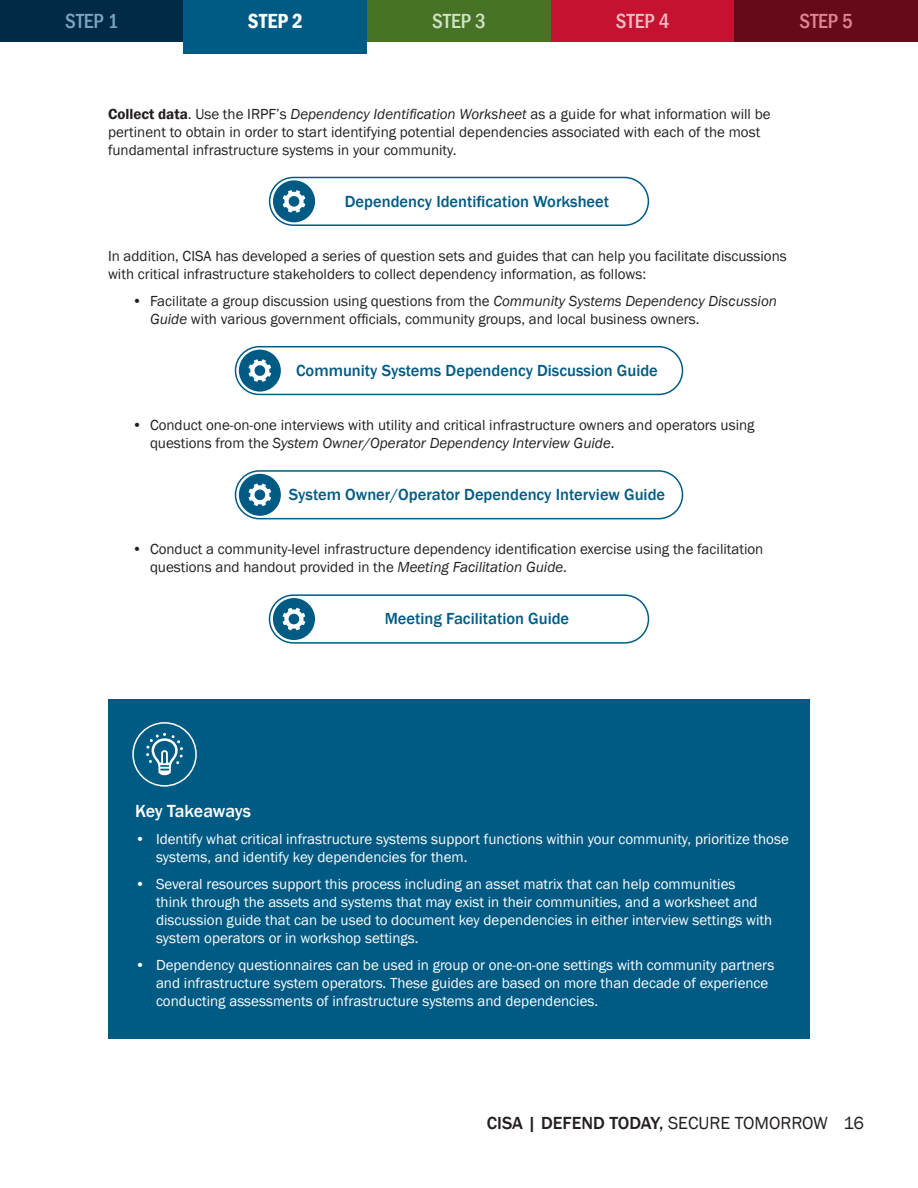
<style>
.page{position:relative;width:918px;height:1188px;background:#fff}
.page>*{position:absolute;margin:0;border:0;box-sizing:border-box;transform-origin:0 0}
.t1{font:500 condensed 21px "Franklin Gothic";color:#7aa5c1}
.t2{font:600 condensed 21px "Franklin Gothic";color:#fff}
.t3{font:500 condensed 21px "Franklin Gothic";color:#d2e2c6}
.t4{font:500 condensed 21px "Franklin Gothic";color:#eebdc5}
.t5{font:500 condensed 21px "Franklin Gothic";color:#e08493}
.t6{font:500 18px "Franklin Gothic";color:#231f20}
.t7{font:500 18px "Franklin Gothic";letter-spacing:-.01em;color:#fff}
.t8{font:500 16.5px "Franklin Gothic";color:#005b84}
.t9{font:15px/18px "Franklin Gothic";color:#231f20}
.t10{font:15px/18px "Franklin Gothic";color:#fff}
.s1{font-weight:600}
.s2{font-style:italic}
.s3{font-weight:400}
</style>
<div class="page">
<div style="left:0;top:0;width:184px;height:42px;background:#002b46"></div>
<div style="left:184px;top:0;width:183px;height:54px;background:#005b84"></div>
<div style="left:367px;top:0;width:184px;height:42px;background:#477326"></div>
<div style="left:551px;top:0;width:183px;height:42px;background:#c41230"></div>
<div style="left:734px;top:0;width:184px;height:42px;background:#660919"></div>
<div style="left:269px;top:177px;width:380px;height:49px;border:2px solid #005b84;border-radius:24px"></div>
<div style="left:273px;top:180px;width:42px;height:42px;background:#005b84;border-radius:50%"></div>
<svg style="left:283px;top:190px;width:22px;height:23px"></svg>
<div style="left:235px;top:346px;width:448px;height:49px;border:2px solid #005b84;border-radius:24px"></div>
<div style="left:239px;top:350px;width:42px;height:42px;background:#005b84;border-radius:50%"></div>
<svg style="left:249px;top:359px;width:22px;height:23px"></svg>
<div style="left:235px;top:470px;width:448px;height:49px;border:2px solid #005b84;border-radius:24px"></div>
<div style="left:239px;top:474px;width:42px;height:42px;background:#005b84;border-radius:50%"></div>
<svg style="left:249px;top:484px;width:22px;height:22px"></svg>
<div style="left:269px;top:594px;width:380px;height:50px;border:2px solid #005b84;border-radius:24px"></div>
<div style="left:273px;top:598px;width:42px;height:42px;background:#005b84;border-radius:50%"></div>
<svg style="left:283px;top:608px;width:22px;height:22px"></svg>
<div style="left:108px;top:699px;width:702px;height:340px;background:#005b84"></div>
<div style="left:132px;top:722px;width:65px;height:65px;border:2px solid #fff;border-radius:50%"></div>
<svg style="left:146px;top:733px;width:37px;height:42px"></svg>
<h1 class="t1" style="left:65px;top:7px;width:55px">STEP 1</h1>
<h1 class="t2" style="left:248px;top:7px;width:56px">STEP 2</h1>
<h1 class="t3" style="left:432px;top:7px;width:55px">STEP 3</h1>
<h1 class="t4" style="left:616px;top:7px;width:55px">STEP 4</h1>
<h1 class="t5" style="left:799px;top:7px;width:55px">STEP 5</h1>
<p class="t9" style="left:108px;top:105px;width:664px"><span class="s1">Collect data</span>. Use the IRPF’s <span class="s2">Dependency Identification Worksheet</span> as a guide for what information will be pertinent to obtain in order to start identifying potential dependencies associated with each of the most fundamental infrastructure systems in your community.</p>
<p class="t8" style="left:345px;top:191px;width:266px">Dependency Identification Worksheet</p>
<p class="t9" style="left:108px;top:247px;width:680px">In addition, CISA has developed a series of question sets and guides that can help you facilitate discussions with critical infrastructure stakeholders to collect dependency information, as follows:</p>
<p class="t9" style="left:150px;top:292px;width:629px;text-indent:-18px">• Facilitate a group discussion using questions from the <span class="s2">Community Systems Dependency Discussion<br>Guide</span> with various government officials, community groups, and local business owners.</p>
<p class="t8" style="left:296px;top:360px;width:363px">Community Systems Dependency Discussion Guide</p>
<p class="t9" style="left:150px;top:416px;width:606px;text-indent:-18px">• Conduct one-on-one interviews with utility and critical infrastructure owners and operators using questions from the <span class="s2">System Owner/Operator Dependency Interview Guide</span>.</p>
<p class="t8" style="left:289px;top:484px;width:378px">System Owner/Operator Dependency Interview Guide</p>
<p class="t9" style="left:150px;top:541px;width:615px;text-indent:-18px">• Conduct a community-level infrastructure dependency identification exercise using the facilitation questions and handout provided in the <span class="s2">Meeting Facilitation Guide</span>.</p>
<p class="t8" style="left:385px;top:609px;width:186px">Meeting Facilitation Guide</p>
<h4 class="t7" style="left:135px;top:800px;width:117px">Key Takeaways</h4>
<p class="t10" style="left:156px;top:830px;width:634px;text-indent:-21px">• Identify what critical infrastructure systems support functions within your community, prioritize those systems, and identify key dependencies for them.</p>
<p class="t10" style="left:156px;top:875px;width:618px;text-indent:-21px">• Several resources support this process including an asset matrix that can help communities<br>think through the assets and systems that may exist in their communities, and a worksheet and discussion guide that can be used to document key dependencies in either interview settings with system operators or in workshop settings.</p>
<p class="t10" style="left:156px;top:956px;width:620px;text-indent:-21px">• Dependency questionnaires can be used in group or one-on-one settings with community partners and infrastructure system operators. These guides are based on more than decade of experience conducting assessments of infrastructure systems and dependencies.</p>
<p class="t6" style="left:487px;top:1111px;width:379px">CISA | DEFEND TODAY, <span class="s3">SECURE TOMORROW 16</span></p>
</div>
